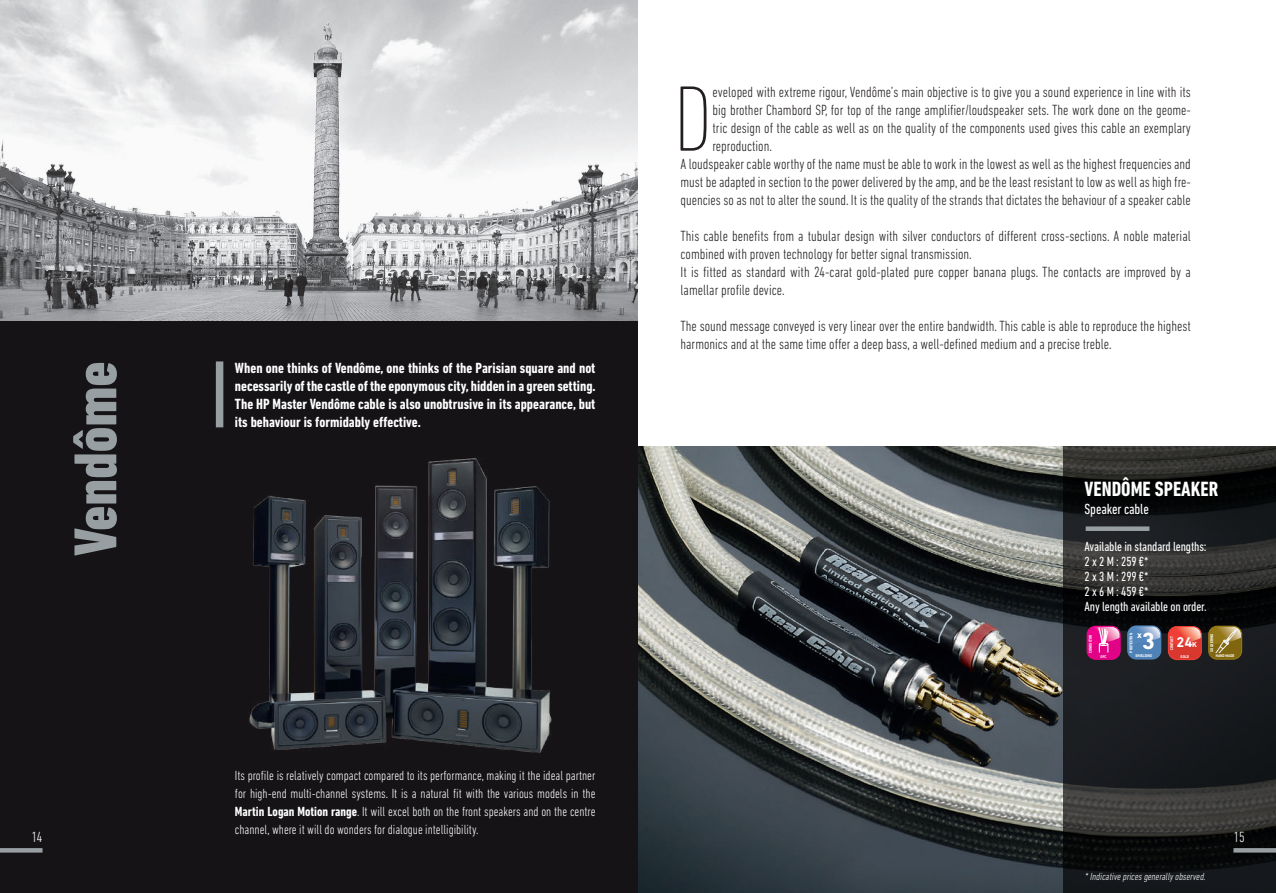
<style>
.page{position:relative;width:1276px;height:893px;background:#fff}
.page>*{position:absolute;margin:0;border:0;box-sizing:border-box;transform-origin:0 0}
.t1{font:200 condensed 94.35px "DIN Next LT Pro";color:#231f20}
.t2{font:800 condensed 61.5px "DIN Next LT Pro";color:#979fa3}
.t3{font:700 23.85px "DIN Next LT Pro";color:#fff}
.t4{font:700 condensed 21px "DIN Next LT Pro";color:#fff}
.t5{font:300 condensed 15px/18px "DIN Next LT Pro";color:#231f20}
.t6{font:700 condensed 15px/18px "DIN Next LT Pro";color:#fff;text-align:justify}
.t7{font:condensed 15px "DIN Next LT Pro";letter-spacing:-.01em;color:#fff}
.t8{font:300 condensed 15px "DIN Next LT Pro";color:#fff}
.t9{font:700 14.4px "DIN Next LT Pro";color:#fff}
.t10{font:300 condensed 13.5px/18px "DIN Next LT Pro";color:#fff;text-align:justify}
.t11{font:condensed 13.5px/15px "DIN Next LT Pro";letter-spacing:-.01em;color:#fff}
.t12{font:italic 300 condensed 10.5px "DIN Next LT Pro";color:#fff}
.t13{font:700 9.45px "DIN Next LT Pro";color:#fff}
.t14{font:700 4.05px "DIN Next LT Pro";color:#fff;scale:.85 1}
.s1{font-size:7.5px}
.s2{font-weight:700}
</style>
<div class="page">
<img style="left:638px;top:446px;width:425px;height:447px">
<svg style="left:1063px;top:446px;width:213px;height:447px;background:#1d1e1f"></svg>
<div style="left:0;top:21px;width:638px;height:872px;background:#151316"></div>
<div style="left:0;top:848px;width:43px;height:5px;background:#979fa3"></div>
<div style="left:1233px;top:848px;width:43px;height:5px;background:#979fa3"></div>
<img style="left:0;top:0;width:638px;height:321px">
<div style="left:216px;top:361px;width:7px;height:66px;background:#979fa3"></div>
<div style="left:1085px;top:526px;width:64px;height:5px;background:#979fa3"></div>
<div style="left:1087px;top:626px;width:33px;height:33px;background:#e10285;border-radius:8px"></div>
<div style="left:1086px;top:626px;width:34px;height:34px;border:1px solid #ed028c;border-radius:8px"></div>
<svg style="left:1087px;top:626px;width:33px;height:26px"></svg>
<div style="left:1127px;top:626px;width:33px;height:33px;background:#4e81b5;border-radius:8px"></div>
<svg style="left:1127px;top:626px;width:33px;height:15px"></svg>
<div style="left:1127px;top:625px;width:34px;height:34px;border:1px solid #5287bd;border-radius:8px"></div>
<div style="left:1168px;top:627px;width:33px;height:32px;background:#d9382f;border-radius:8px"></div>
<svg style="left:1168px;top:627px;width:33px;height:18px"></svg>
<div style="left:1167px;top:626px;width:35px;height:34px;border:1px solid #ee3e35;border-radius:8px"></div>
<div style="left:1208px;top:626px;width:33px;height:33px;background:#80660e;border-radius:8px"></div>
<div style="left:1208px;top:626px;width:34px;height:34px;border:1px solid #937615;border-radius:8px"></div>
<svg style="left:1208px;top:626px;width:33px;height:27px"></svg>
<img style="left:249px;top:458px;width:303px;height:295px">
<h2 class="t2" style="left:60px;top:556px;width:196px;rotate:-90deg">Vendôme</h2>
<p class="t6" style="left:235px;top:359px;width:362px">When one thinks of Vendôme, one thinks of the Parisian square and not necessarily of the castle of the eponymous city, hidden in a green setting.<br>The HP Master Vendôme cable is also unobtrusive in its appearance, but its behaviour is formidably effective.</p>
<h1 class="t1" style="left:673px;top:65px;width:40px">D</h1>
<p class="t5" style="left:712px;top:82px;width:480px">eveloped with extreme rigour, Vendôme’s main objective is to give you a sound experience in line with its</p>
<p class="t5" style="left:712px;top:100px;width:480px">big brother Chambord SP, for top of the range amplifier/loudspeaker sets. The work done on the geome-</p>
<p class="t5" style="left:712px;top:118px;width:480px">tric design of the cable as well as on the quality of the components used gives this cable an exemplary</p>
<p class="t5" style="left:712px;top:136px;width:61px">reproduction.</p>
<p class="t5" style="left:680px;top:154px;width:512px">A loudspeaker cable worthy of the name must be able to work in the lowest as well as the highest frequencies and</p>
<p class="t5" style="left:680px;top:172px;width:512px">must be adapted in section to the power delivered by the amp, and be the least resistant to low as well as high fre-</p>
<p class="t5" style="left:680px;top:190px;width:512px">quencies so as not to alter the sound. It is the quality of the strands that dictates the behaviour of a speaker cable</p>
<p class="t5" style="left:680px;top:226px;width:512px">This cable benefits from a tubular design with silver conductors of different cross-sections. A noble material combined with proven technology for better signal transmission.<br>It is fitted as standard with 24-carat gold-plated pure copper banana plugs. The contacts are improved by a lamellar profile device.</p>
<p class="t5" style="left:680px;top:316px;width:512px">The sound message conveyed is very linear over the entire bandwidth. This cable is able to reproduce the highest harmonics and at the same time offer a deep bass, a well-defined medium and a precise treble.</p>
<h3 class="t4" style="left:1084px;top:477px;width:135px">VENDÔME SPEAKER</h3>
<p class="t7" style="left:1084px;top:501px;width:66px">Speaker cable</p>
<p class="t11" style="left:1084px;top:538px;width:123px">Available in standard lengths:<br>2 x 2 M : 259 €*<br>2 x 3 M : 299 €*<br>2 x 6 M : 459 €*<br>Any length available on order.</p>
<p class="t13" style="left:1088px;top:629px;width:6px">x</p>
<p class="t14" style="left:1088px;top:653px;width:24px;rotate:-90deg">CONDUCTOR</p>
<p class="t14" style="left:1100px;top:654px;width:9px">OFC</p>
<p class="t13" style="left:1137px;top:629px;width:6px">x</p>
<h3 class="t3" style="left:1141px;top:627px;width:15px">3</h3>
<p class="t14" style="left:1128px;top:652px;width:24px;rotate:-90deg">PROTECTION</p>
<p class="t14" style="left:1135px;top:653px;width:21px">SHIELDING</p>
<p class="t14" style="left:1186px;top:653px;width:24px;rotate:-90deg">CONDUCTOR</p>
<p class="t14" style="left:1169px;top:650px;width:18px;rotate:-90deg">CONTACT</p>
<p class="t9" style="left:1176px;top:634px;width:22px">24<span class="s1">K</span></p>
<p class="t14" style="left:1180px;top:654px;width:11px">GOLD</p>
<p class="t14" style="left:1209px;top:652px;width:22px;rotate:-90deg">SOLDERING</p>
<p class="t14" style="left:1224px;top:653px;width:25px">METAL PLUG</p>
<p class="t14" style="left:1215px;top:654px;width:23px">HAND MADE</p>
<p class="t10" style="left:235px;top:767px;width:362px">Its profile is relatively compact compared to its performance, making it the ideal partner for high-end multi-channel systems. It is a natural fit with the various models in the <span class="s2">Martin Logan Motion range</span>. It will excel both on the front speakers and on the centre channel, where it will do wonders for dialogue intelligibility.</p>
<p class="t8" style="left:31px;top:828px;width:13px">14</p>
<p class="t8" style="left:1233px;top:828px;width:13px">15</p>
<p class="t12" style="left:1084px;top:871px;width:124px">*Indicativepricesgenerallyobserved.</p>
</div>
